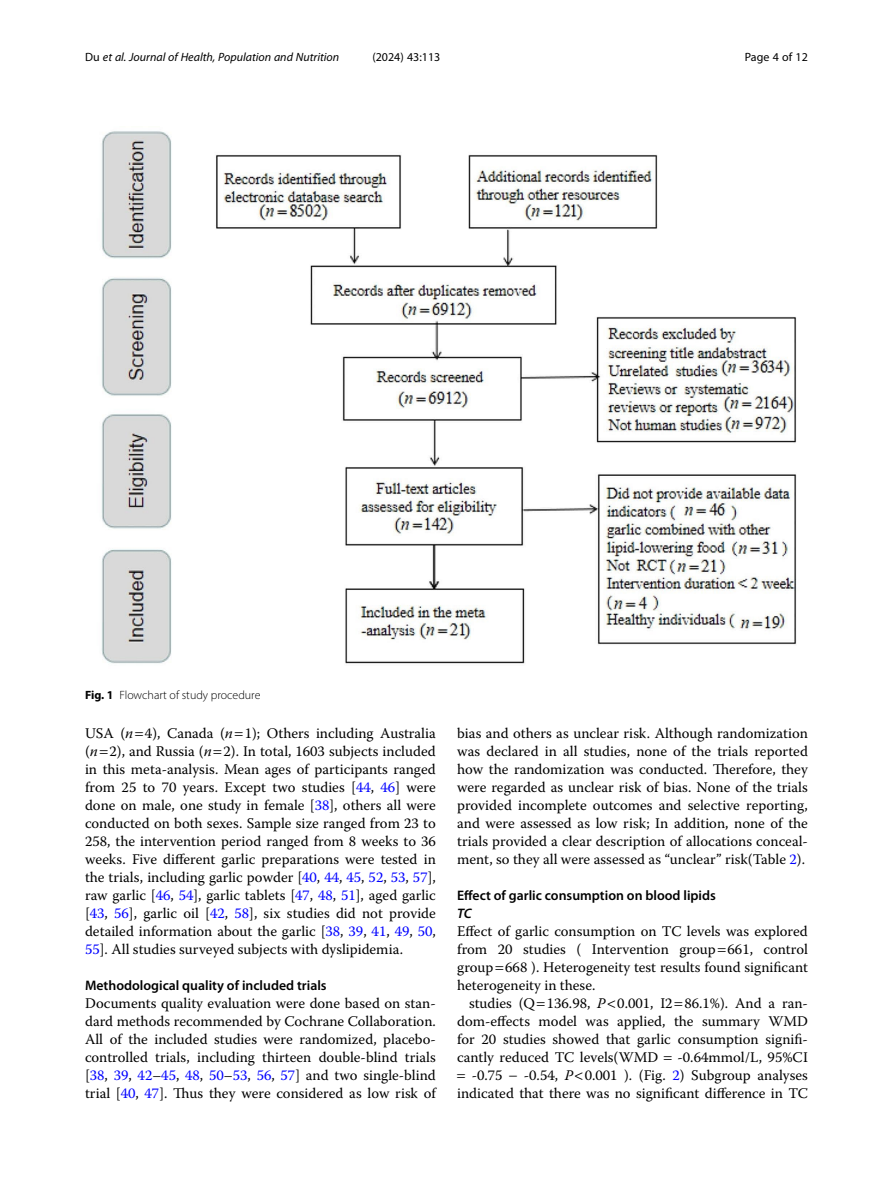
<style>
.page{position:relative;width:893px;height:1191px;background:#fff}
.page>*{position:absolute;margin:0;border:0;box-sizing:border-box;transform-origin:0 0}
.Body_Text{font:14.7px/18px "Warnock Pro";color:#000;text-align:justify}
.Body_Text_Indent{font:14.7px/18px "Warnock Pro";color:#000;text-align:justify}
.Head_2{font:600 13.8px "Myriad Pro";color:#000}
.Head_3_after_2{font:italic 600 13.8px "Myriad Pro";color:#000}
.t1{font:italic 12px "Myriad Pro";color:#000}
.Figure_Caption{font:300 12px "Myriad Pro";color:#000}
.t2{font:12px "Myriad Pro";color:#000}
.s1{font-style:normal}
.s2{font-weight:700}
.s3{font-style:italic}
.s4{color:#00f}
</style>
<div class="page">
<img style="left:101px;top:131px;width:696px;height:533px">
<p class="t1" style="left:85px;top:50px;width:256px"><span class="s1">Du</span> et al. Journal of Health, Population and Nutrition</p>
<p class="t2" style="left:372px;top:50px;width:70px">(2024) 43:113</p>
<p class="t2" style="left:745px;top:50px;width:65px">Page 4 of 12</p>
<p class="Figure_Caption" style="left:85px;top:688px;width:177px"><span class="s2">Fig. 1</span> Flowchart of study procedure</p>
<p class="Body_Text" style="left:85px;top:724px;width:352px">USA (<span class="s3">n</span> 4), Canada (<span class="s3">n</span> 1); Others including Australia (<span class="s3">n</span> 2), and Russia (<span class="s3">n</span> 2). In total, 1603 subjects included in this meta-analysis. Mean ages of participants ranged from 25 to 70 years. Except two studies [<span class="s4">44</span>, <span class="s4">46</span>] were done on male, one study in female [<span class="s4">38</span>], others all were conducted on both sexes. Sample size ranged from 23 to 258, the intervention period ranged from 8 weeks to 36 weeks. Five different garlic preparations were tested in the trials, including garlic powder [<span class="s4">40</span>, <span class="s4">44</span>, <span class="s4">45</span>, <span class="s4">52</span>, <span class="s4">53</span>, <span class="s4">57</span>], raw garlic [<span class="s4">46</span>, <span class="s4">54</span>], garlic tablets [<span class="s4">47</span>, <span class="s4">48</span>, <span class="s4">51</span>], aged garlic [<span class="s4">43</span>, <span class="s4">56</span>], garlic oil [<span class="s4">42</span>, <span class="s4">58</span>], six studies did not provide detailed information about the garlic [<span class="s4">38</span>, <span class="s4">39</span>, <span class="s4">41</span>, <span class="s4">49</span>, <span class="s4">50</span>, <span class="s4">55</span>]. All studies surveyed subjects with dyslipidemia.</p>
<p class="Head_2" style="left:85px;top:977px;width:243px">Methodological quality of included trials</p>
<p class="Body_Text" style="left:85px;top:994px;width:352px">Documents quality evaluation were done based on stan&shy;dard methods recommended by Cochrane Collaboration.<br>All of the included studies were randomized, placebo&shy;controlled trials, including thirteen double-blind trials [<span class="s4">38</span>, <span class="s4">39</span>, <span class="s4">42</span>–<span class="s4">45</span>, <span class="s4">48</span>, <span class="s4">50</span>–<span class="s4">53</span>, <span class="s4">56</span>, <span class="s4">57</span>] and two single-blind trial [<span class="s4">40</span>, <span class="s4">47</span>]. Thus they were considered as low risk of</p>
<p class="Body_Text" style="left:457px;top:724px;width:352px">bias and others as unclear risk. Although randomization was declared in all studies, none of the trials reported how the randomization was conducted. Therefore, they were regarded as unclear risk of bias. None of the trials provided incomplete outcomes and selective reporting, and were assessed as low risk; In addition, none of the trials provided a clear description of allocations conceal&shy;ment, so they all were assessed as “unclear” risk(Table <span class="s4">2</span>).</p>
<p class="Head_2" style="left:457px;top:887px;width:260px">Effect of garlic consumption on blood lipids</p>
<p class="Head_3_after_2" style="left:457px;top:905px;width:16px">TC</p>
<p class="Body_Text" style="left:457px;top:922px;width:352px">Effect of garlic consumption on TC levels was explored from 20 studies ( Intervention group 661, control group 668 ). Heterogeneity test results found significant heterogeneity in these.</p>
<p class="Body_Text_Indent" style="left:457px;top:994px;width:352px;text-indent:12px">studies (Q 136.98, <span class="s3">P</span> 0.001, I2 86.1%). And a ran&shy;dom-effects model was applied, the summary WMD for 20 studies showed that garlic consumption signifi&shy;cantly reduced TC levels(WMD</p>
<p class="Body_Text_Indent" style="left:457px;top:1048px;width:352px;text-align:right">-0.64mmol/L, 95%CI<br>-0.75 − -0.54, <span class="s3">P</span> 0.001 ). (Fig. <span class="s4">2</span>) Subgroup analyses indicated that there was no significant difference in TC</p>
</div>
